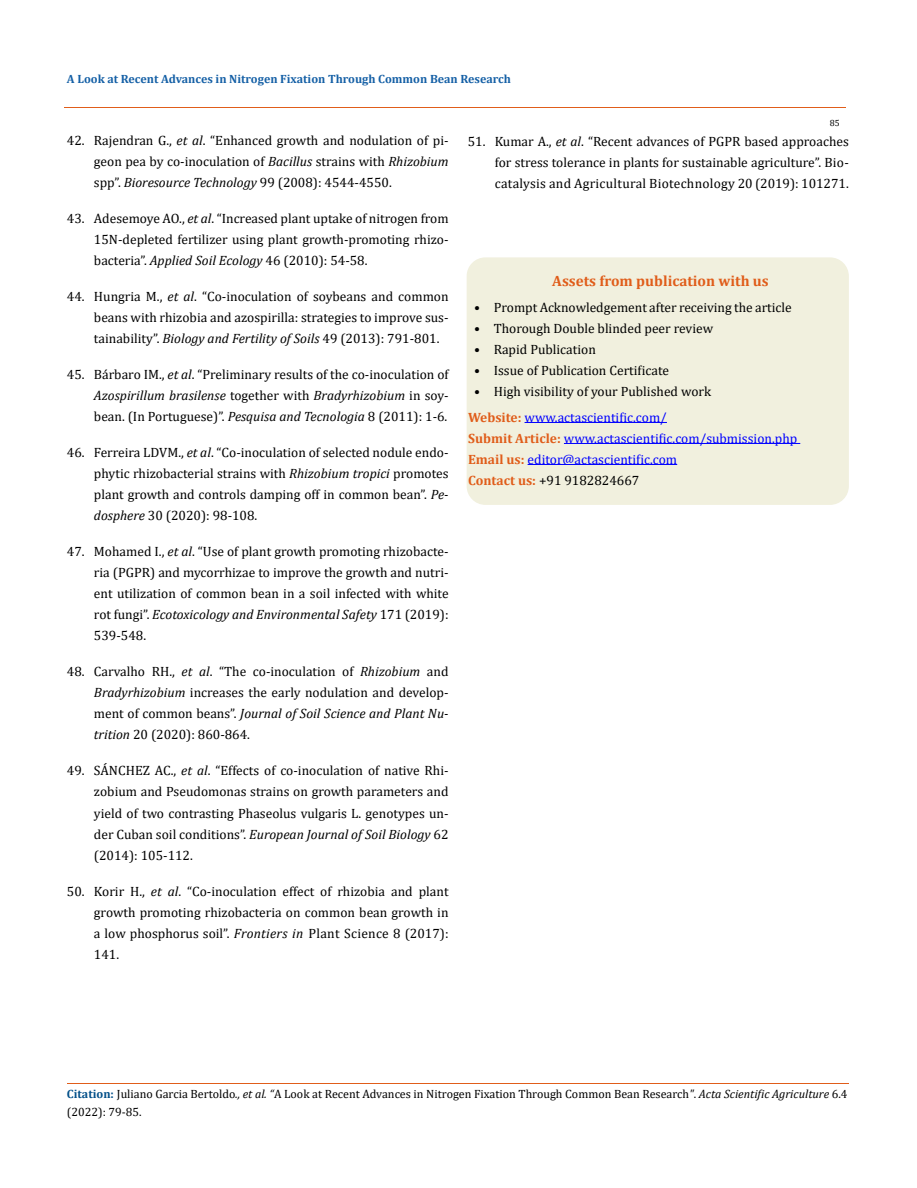
<style>
.page{position:relative;width:917px;height:1188px;background:#fff}
.page>*{position:absolute;margin:0;border:0;box-sizing:border-box;transform-origin:0 0}
.t1{font:700 15px "Cambria";color:#e05d1a}
.t2{font:13.5px/21px "Cambria";color:#000;text-align:justify}
.t3{font:13.5px/21px "Cambria";color:#00f}
.t4{font:12px/18px "Cambria";color:#000}
.t5{font:700 12px "Cambria";color:#1560a6}
.t6{font:9px "Cambria";color:#000}
.s1{font-style:italic}
.s2{font-weight:700;color:#e05d1a}
.s3{color:#000}
.s4{font-weight:700;color:#035089}
</style>
<div class="page">
<div style="left:467px;top:258px;width:381px;height:246px;background:#f1f0de;border-radius:18px"></div>
<div style="left:466px;top:257px;width:382px;height:248px;border:2px solid #f1f0de;border-radius:18px"></div>
<hr style="left:524px;top:422px;width:143px;height:1px;background:#00f">
<hr style="left:564px;top:443px;width:236px;height:1px;background:#00f">
<hr style="left:527px;top:464px;width:150px;height:1px;background:#00f">
<hr style="left:64px;top:108px;width:781px;height:1px;background:#e05d1a">
<hr style="left:67px;top:1083px;width:781px;height:1px;background:#e05d1a">
<p class="t5" style="left:67px;top:70px;width:445px">A Look at Recent Advances in Nitrogen Fixation Through Common Bean Research</p>
<p class="t6" style="left:829px;top:118px;width:11px">85</p>
<p class="t2" style="left:94px;top:130px;width:356px;text-indent:-27px">42. Rajendran G., <span class="s1">et al</span>. “Enhanced growth and nodulation of pi&shy;geon pea by co-inoculation of <span class="s1">Bacillus</span> strains with <span class="s1">Rhizobium </span>spp”. <span class="s1">Bioresource Technology</span> 99 (2008): 4544-4550.</p>
<p class="t2" style="left:94px;top:208px;width:356px;text-indent:-27px">43. Adesemoye AO., <span class="s1">et al</span>. “Increased plant uptake of nitrogen from 15N-depleted fertilizer using plant growth-promoting rhizo&shy;bacteria”. <span class="s1">Applied Soil Ecology</span> 46 (2010): 54-58.</p>
<p class="t2" style="left:94px;top:286px;width:356px;text-indent:-27px">44. Hungria M., <span class="s1">et al</span>. “Co-inoculation of soybeans and common beans with rhizobia and azospirilla: strategies to improve sus&shy;tainability”. <span class="s1">Biology and Fertility of Soils</span> 49 (2013): 791-801.</p>
<p class="t2" style="left:94px;top:364px;width:356px;text-indent:-27px">45. Bárbaro IM., <span class="s1">et al</span>. “Preliminary results of the co-inoculation of <span class="s1">Azospirillum brasilense</span> together with <span class="s1">Bradyrhizobium</span> in soy&shy;bean. (In Portuguese)”. <span class="s1">Pesquisa and Tecnologia</span> 8 (2011): 1-6.</p>
<p class="t2" style="left:94px;top:442px;width:356px;text-indent:-27px">46. Ferreira LDVM., <span class="s1">et al</span>. “Co-inoculation of selected nodule endo&shy;phytic rhizobacterial strains with <span class="s1">Rhizobium tropici</span> promotes plant growth and controls damping off in common bean”. <span class="s1">Pe&shy;dosphere</span> 30 (2020): 98-108.</p>
<p class="t2" style="left:94px;top:541px;width:356px;text-indent:-27px">47. Mohamed I., <span class="s1">et al</span>. “Use of plant growth promoting rhizobacte&shy;ria (PGPR) and mycorrhizae to improve the growth and nutri&shy;ent utilization of common bean in a soil infected with white rot fungi”. <span class="s1">Ecotoxicology and Environmental Safety</span> 171 (2019):<br>539-548.</p>
<p class="t2" style="left:94px;top:661px;width:356px;text-indent:-27px">48. Carvalho RH., <span class="s1">et al</span>. “The co-inoculation of <span class="s1">Rhizobium</span> and <span class="s1">Bradyrhizobium</span> increases the early nodulation and develop&shy;ment of common beans”. <span class="s1">Journal of Soil Science and Plant Nu&shy;trition</span> 20 (2020): 860-864.</p>
<p class="t2" style="left:94px;top:760px;width:356px;text-indent:-27px">49. SÁNCHEZ AC., <span class="s1">et al</span>. “Effects of co-inoculation of native Rhi&shy;zobium and Pseudomonas strains on growth parameters and yield of two contrasting Phaseolus vulgaris L. genotypes un&shy;der Cuban soil conditions”. <span class="s1">European Journal of Soil Biology</span> 62 (2014): 105-112.</p>
<p class="t2" style="left:94px;top:880px;width:356px;text-indent:-27px">50. Korir H., <span class="s1">et al</span>. “Co-inoculation effect of rhizobia and plant growth promoting rhizobacteria on common bean growth in a low phosphorus soil”. <span class="s1">Frontiers in</span> Plant Science 8 (2017):<br>141.</p>
<p class="t2" style="left:495px;top:130px;width:355px;text-indent:-27px">51. Kumar A., <span class="s1">et al</span>. “Recent advances of PGPR based approaches for stress tolerance in plants for sustainable agriculture”. Bio&shy;catalysis and Agricultural Biotechnology 20 (2019): 101271.</p>
<p class="t1" style="left:552px;top:271px;width:218px">Assets from publication with us</p>
<p class="t2" style="left:474px;top:297px;width:319px">• Prompt Acknowledgement after receiving the article</p>
<p class="t2" style="left:474px;top:318px;width:240px">• Thorough Double blinded peer review</p>
<p class="t2" style="left:474px;top:339px;width:123px">• Rapid Publication</p>
<p class="t2" style="left:474px;top:360px;width:196px">• Issue of Publication Certificate</p>
<p class="t2" style="left:474px;top:381px;width:238px">• High visibility of your Published work</p>
<p class="t3" style="left:468px;top:406px;width:330px"><span class="s2">Website:</span> www.actascientific.com/<br><span class="s2">Submit Article:</span> www.actascientific.com/submission.php <span class="s2">Email us:</span> editor@actascientific.com<br><span class="s2">Contact us:</span> <span class="s3">+91 9182824667</span></p>
<p class="t4" style="left:67px;top:1085px;width:782px"><span class="s4">Citation:</span> Juliano Garcia Bertoldo<span class="s1">., et al. “</span>A Look at Recent Advances in Nitrogen Fixation Through Common Bean Research<span class="s1">"</span>. <span class="s1">Acta Scientific Agriculture</span> 6.4 (2022): 79-85.</p>
</div>
